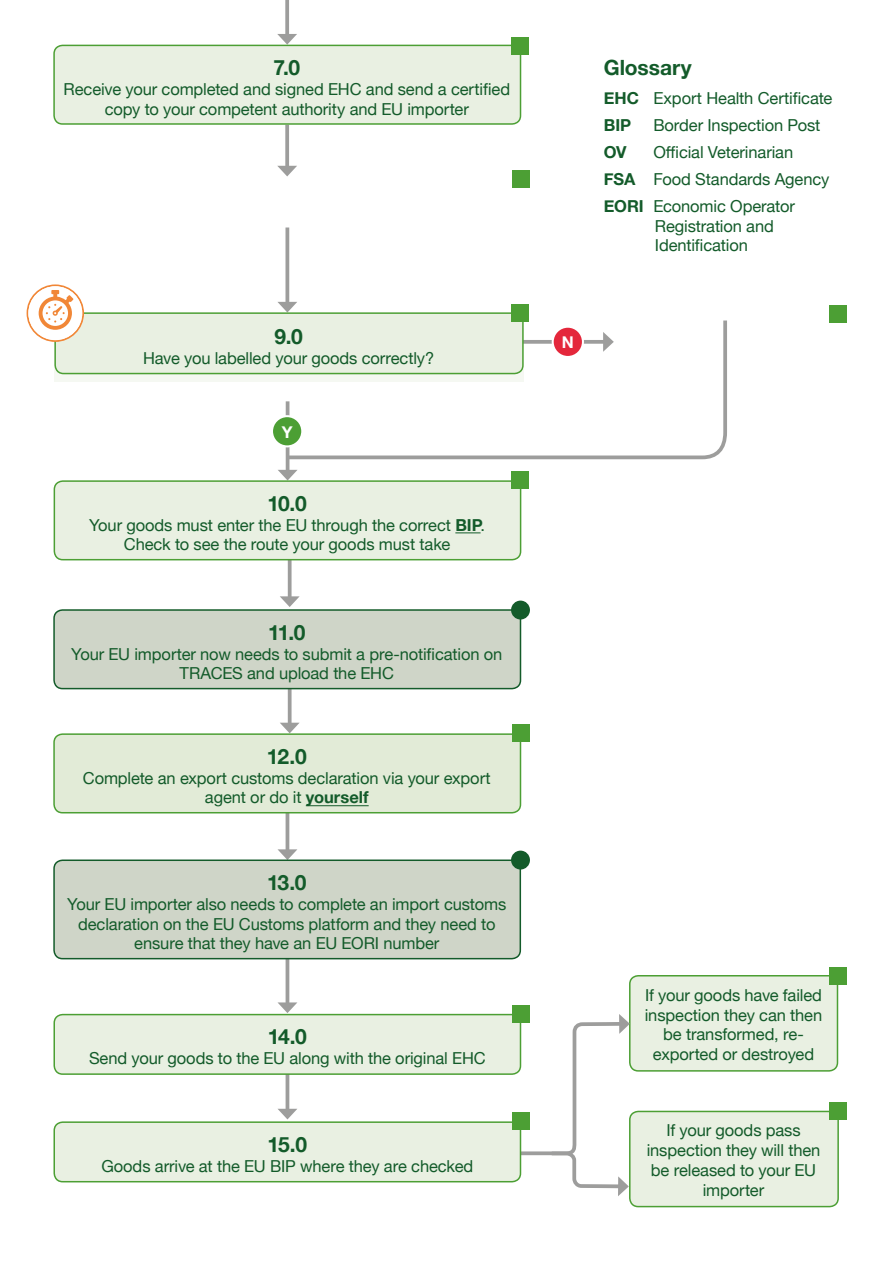
<style>
.page{position:relative;width:893px;height:1263px;background:#fff}
.page>*{position:absolute;margin:0;border:0;box-sizing:border-box;transform-origin:0 0}
.t1{font:700 21px "Helvetica Neue";letter-spacing:-.01em;color:#135b2a}
.t2{font:16.5px/19.8px "Helvetica Neue";letter-spacing:-.005em;color:#135b2a;text-align:center}
.t3{font:700 16.5px "Helvetica Neue";color:#135b2a}
.t4{font:700 16.2px "Helvetica Neue";color:#fff}
.s1{font-weight:700}
</style>
<div class="page">
<svg style="left:288px;top:560px;width:4px;height:36px"></svg>
<svg style="left:280px;top:596px;width:20px;height:11px"></svg>
<svg style="left:285px;top:227px;width:4px;height:75px"></svg>
<svg style="left:278px;top:302px;width:19px;height:10px"></svg>
<div style="left:54px;top:328px;width:470px;height:54px;background:#f5f8f2"></div>
<svg style="left:285px;top:125px;width:4px;height:41px"></svg>
<svg style="left:277px;top:166px;width:20px;height:10px"></svg>
<svg style="left:283px;top:317px;width:444px;height:144px"></svg>
<hr style="left:286px;top:401px;width:3px;height:72px;background:#9d9d9c">
<svg style="left:278px;top:470px;width:19px;height:10px"></svg>
<svg style="left:524px;top:340px;width:79px;height:4px"></svg>
<svg style="left:603px;top:332px;width:11px;height:20px"></svg>
<div style="left:553px;top:327px;width:30px;height:30px;background:#e4273b;border-radius:50%"></div>
<div style="left:552px;top:326px;width:32px;height:32px;border:2px solid #fff;border-radius:50%"></div>
<div style="left:272px;top:416px;width:30px;height:30px;background:#4c9f34;border-radius:50%"></div>
<div style="left:271px;top:415px;width:32px;height:32px;border:2px solid #fff;border-radius:50%"></div>
<svg style="left:285px;top:0;width:4px;height:34px"></svg>
<svg style="left:277px;top:34px;width:20px;height:11px"></svg>
<div style="left:512px;top:171px;width:17px;height:17px;background:#4c9f34"></div>
<div style="left:55px;top:313px;width:468px;height:61px;background:#e9f0e2;border-radius:9px"></div>
<div style="left:54px;top:312px;width:470px;height:62px;border:2px solid #4c9f34;border-radius:9px"></div>
<svg style="left:27px;top:285px;width:56px;height:56px"></svg>
<div style="left:27px;top:284px;width:57px;height:58px;border:2px solid #f18737;border-radius:50%"></div>
<div style="left:28px;top:286px;width:54px;height:54px;background:#fff;border-radius:50%"></div>
<svg style="left:39px;top:290px;width:34px;height:40px"></svg>
<div style="left:511px;top:305px;width:17px;height:17px;background:#4c9f34"></div>
<div style="left:829px;top:305px;width:17px;height:17px;background:#4c9f34"></div>
<div style="left:54px;top:45px;width:466px;height:79px;background:#e9f0e2;border-radius:9px"></div>
<div style="left:53px;top:45px;width:468px;height:80px;border:2px solid #4c9f34;border-radius:9px"></div>
<div style="left:511px;top:38px;width:17px;height:17px;background:#4c9f34"></div>
<div style="left:54px;top:481px;width:467px;height:79px;background:#e9f0e2;border-radius:9px"></div>
<svg style="left:455px;top:532px;width:26px;height:1px"></svg>
<div style="left:54px;top:480px;width:467px;height:80px;border:2px solid #4c9f34;border-radius:9px"></div>
<div style="left:511px;top:472px;width:17px;height:17px;background:#4c9f34"></div>
<svg style="left:288px;top:689px;width:4px;height:34px"></svg>
<svg style="left:280px;top:723px;width:19px;height:10px"></svg>
<hr style="left:286px;top:783px;width:3px;height:70px;background:#9d9d9c">
<svg style="left:277px;top:849px;width:20px;height:10px"></svg>
<div style="left:54px;top:610px;width:466px;height:79px;background:#cfd5c8;border-radius:9px"></div>
<div style="left:53px;top:609px;width:468px;height:80px;border:2px solid #135b2a;border-radius:9px"></div>
<div style="left:54px;top:734px;width:466px;height:79px;background:#e2ebd7;border-radius:9px"></div>
<hr style="left:306px;top:805px;width:63px;height:1px;background:#135b2a">
<div style="left:53px;top:733px;width:468px;height:80px;border:2px solid #4c9f34;border-radius:9px"></div>
<div style="left:512px;top:725px;width:17px;height:17px;background:#4c9f34"></div>
<div style="left:511px;top:601px;width:19px;height:18px;background:#135b2a;border-radius:50%"></div>
<hr style="left:286px;top:1059px;width:3px;height:53px;background:#9d9d9c">
<svg style="left:278px;top:1109px;width:19px;height:10px"></svg>
<hr style="left:286px;top:905px;width:3px;height:101px;background:#9d9d9c">
<svg style="left:277px;top:1002px;width:20px;height:11px"></svg>
<div style="left:630px;top:1111px;width:208px;height:95px;background:#e9f0e2;border-radius:9px"></div>
<div style="left:629px;top:1111px;width:210px;height:96px;border:2px solid #4c9f34;border-radius:9px"></div>
<div style="left:630px;top:976px;width:207px;height:95px;background:#e9f0e2;border-radius:9px"></div>
<div style="left:629px;top:975px;width:209px;height:96px;border:2px solid #4c9f34;border-radius:9px"></div>
<div style="left:54px;top:860px;width:466px;height:99px;background:#cfd5c8;border-radius:9px"></div>
<div style="left:53px;top:859px;width:468px;height:100px;border:2px solid #135b2a;border-radius:9px"></div>
<div style="left:54px;top:1014px;width:466px;height:60px;background:#e9f0e2;border-radius:9px"></div>
<div style="left:53px;top:1014px;width:468px;height:61px;border:2px solid #4c9f34;border-radius:9px"></div>
<div style="left:54px;top:1122px;width:466px;height:60px;background:#e9f0e2;border-radius:9px"></div>
<div style="left:53px;top:1121px;width:468px;height:61px;border:2px solid #4c9f34;border-radius:9px"></div>
<svg style="left:506px;top:1014px;width:124px;height:182px"></svg>
<div style="left:511px;top:851px;width:19px;height:18px;background:#135b2a;border-radius:50%"></div>
<div style="left:512px;top:1005px;width:17px;height:17px;background:#4c9f34"></div>
<div style="left:512px;top:1113px;width:17px;height:17px;background:#4c9f34"></div>
<div style="left:830px;top:1103px;width:17px;height:17px;background:#4c9f34"></div>
<div style="left:830px;top:967px;width:17px;height:17px;background:#4c9f34"></div>
<p class="t1" style="left:273px;top:51px;width:28px">7.0</p>
<p class="t2" style="left:64px;top:80px;width:448px">Receive your completed and signed EHC and send a certified copy to your competent authority and EU importer</p>
<p class="t1" style="left:274px;top:320px;width:30px">9.0</p>
<p class="t2" style="left:143px;top:349px;width:293px">Have you labelled your goods correctly?</p>
<p class="t4" style="left:282px;top:419px;width:12px">Y</p>
<p class="t1" style="left:267px;top:487px;width:41px">10.0</p>
<p class="t2" style="left:89px;top:516px;width:398px">Your goods must enter the EU through the correct <span class="s1">BIP</span>.<br>Check to see the route your goods must take</p>
<p class="t1" style="left:268px;top:616px;width:39px">11.0</p>
<p class="t2" style="left:71px;top:645px;width:433px">Your EU importer now needs to submit a pre-notification on<br>TRACES and upload the EHC</p>
<p class="t1" style="left:267px;top:740px;width:41px">12.0</p>
<p class="t2" style="left:83px;top:769px;width:409px">Complete an export customs declaration via your export agent or do it <span class="s1">yourself</span></p>
<p class="t1" style="left:267px;top:866px;width:41px">13.0</p>
<p class="t2" style="left:67px;top:895px;width:441px">Your EU importer also needs to complete an import customs declaration on the EU Customs platform and they need to ensure that they have an EU EORI number</p>
<p class="t1" style="left:268px;top:1020px;width:41px">14.0</p>
<p class="t2" style="left:89px;top:1049px;width:398px">Send your goods to the EU along with the original EHC</p>
<p class="t1" style="left:268px;top:1128px;width:41px">15.0</p>
<p class="t2" style="left:101px;top:1157px;width:373px">Goods arrive at the EU BIP where they are checked</p>
<p class="t1" style="left:604px;top:51px;width:89px">Glossary</p>
<p class="t2" style="left:604px;top:89px;width:230px"><span class="s1">EHC</span> Export Health Certificate</p>
<p class="t3" style="left:604px;top:112px;width:29px">BIP</p>
<p class="t2" style="left:653px;top:116px;width:169px">Border Inspection Post</p>
<p class="t3" style="left:604px;top:139px;width:24px">OV</p>
<p class="t2" style="left:653px;top:143px;width:141px">Official Veterinarian</p>
<p class="t2" style="left:604px;top:170px;width:227px"><span class="s1">FSA</span> Food Standards Agency</p>
<p class="t2" style="left:655px;top:197px;width:142px;text-align:left;text-indent:-51px"><span class="s1">EORI</span> Economic Operator<br>Registration and<br>Identification</p>
<p class="t4" style="left:562px;top:329px;width:14px">N</p>
<p class="t2" style="left:645px;top:986px;width:179px">If your goods have failed inspection they can then be transformed, re&shy;exported or destroyed</p>
<p class="t2" style="left:647px;top:1121px;width:175px">If your goods pass inspection they will then be released to your EU importer</p>
</div>
